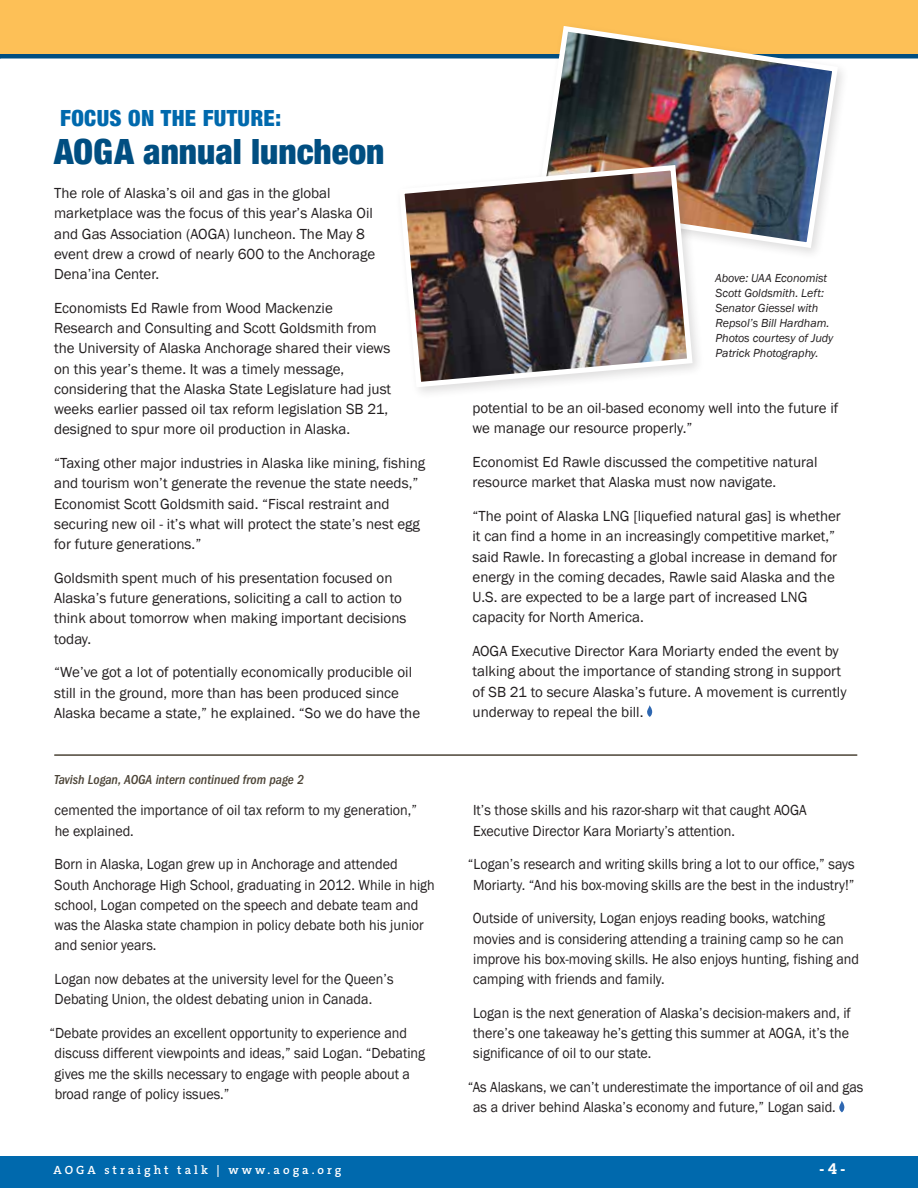
<style>
.page{position:relative;width:918px;height:1188px;background:#fff}
.page>*{position:absolute;margin:0;border:0;box-sizing:border-box;transform-origin:0 0}
.t1{font:37.5px "Sans Black Condensed DTC";color:#004e81}
.t2{font:24px "Sans Black Condensed DTC";color:#0069ad}
.t3{font:15px/20.2px "Franklin Gothic";color:#231f20}
.t4{font:15px/20.2px "Franklin Gothic";color:#231f20;scale:.94 1}
.t5{font:600 15px "Lubalin Graph";color:#fff}
.t6{font:italic 500 condensed 13.5px "Franklin Gothic";color:#4c4437}
.t7{font:italic 12px/15px "Franklin Gothic";letter-spacing:-.005em;color:#231f20}
.t8{font:600 12px "The Serif";letter-spacing:.25em;color:#fff}
</style>
<div class="page">
<hr style="left:0;top:56px;width:1px;height:1130px;background:#f4ece5">
<div style="left:0;top:0;width:918px;height:57px;background:#fdc057"></div>
<hr style="left:0;top:54px;width:918px;height:4px;background:#004e81">
<div style="left:0;top:1156px;width:918px;height:32px;background:#0069ad"></div>
<svg style="left:839px;top:1101px;width:5px;height:11px"></svg>
<hr style="left:55px;top:754px;width:802px;height:2px;background:#4c4437">
<div style="left:532px;top:21px;width:318px;height:239px;background:#231f20;opacity:.15"></div>
<img style="left:534px;top:23px;width:307px;height:228px">
<div style="left:394px;top:160px;width:311px;height:240px;background:#231f20;opacity:.15"></div>
<img style="left:396px;top:162px;width:299px;height:228px">
<svg style="left:647px;top:705px;width:5px;height:12px"></svg>
<h2 class="t2" style="left:60px;top:104px;width:25px">Focus</h2>
<h2 class="t2" style="left:128px;top:104px;width:46px">on the</h2>
<h2 class="t2" style="left:203px;top:104px;width:13px">future</h2>
<h2 class="t2" style="left:275px;top:104px;width:8px">:</h2>
<h1 class="t1" style="left:54px;top:129px;width:332px">AOGA annual luncheon</h1>
<p class="t3" style="left:54px;top:183px;width:323px">The role of Alaska’s oil and gas in the global marketplace was the focus of this year’s Alaska Oil and Gas Association (AOGA) luncheon. The May 8 event drew a crowd of nearly 600 to the Anchorage Dena’ina Center.</p>
<p class="t3" style="left:54px;top:298px;width:339px">Economists Ed Rawle from Wood Mackenzie Research and Consulting and Scott Goldsmith from the University of Alaska Anchorage shared their views on this year’s theme. It was a timely message, considering that the Alaska State Legislature had just weeks earlier passed oil tax reform legislation SB 21, designed to spur more oil production in Alaska.</p>
<p class="t3" style="left:54px;top:453px;width:373px">“Taxing other major industries in Alaska like mining, fishing and tourism won’t generate the revenue the state needs,” Economist Scott Goldsmith said. “Fiscal restraint and securing new oil - it’s what will protect the state’s nest egg for future generations.”</p>
<p class="t3" style="left:54px;top:568px;width:354px">Goldsmith spent much of his presentation focused on Alaska’s future generations, soliciting a call to action to think about tomorrow when making important decisions today.</p>
<p class="t3" style="left:54px;top:662px;width:368px">“We’ve got a lot of potentially economically producible oil still in the ground, more than has been produced since<br>Alaska became a state,” he explained. “So we do have the</p>
<p class="t6" style="left:54px;top:772px;width:252px">Tavish Logan, AOGA intern continued from page 2</p>
<p class="t4" style="left:55px;top:801px;width:387px">cemented the importance of oil tax reform to my generation,” he explained.</p>
<p class="t4" style="left:55px;top:855px;width:406px">Born in Alaska, Logan grew up in Anchorage and attended South Anchorage High School, graduating in 2012. While in high school, Logan competed on the speech and debate team and was the Alaska state champion in policy debate both his junior and senior years.</p>
<p class="t4" style="left:55px;top:969px;width:362px">Logan now debates at the university level for the Queen’s<br>Debating Union, the oldest debating union in Canada.</p>
<p class="t4" style="left:55px;top:1023px;width:396px;text-indent:-5px">“Debate provides an excellent opportunity to experience and discuss different viewpoints and ideas,” said Logan. “Debating gives me the skills necessary to engage with people about a broad range of policy issues.”</p>
<p class="t7" style="left:715px;top:271px;width:120px">Above: UAA Economist<br>Scott Goldsmith. Left:<br>Senator Giessel with<br>Repsol’s Bill Hardham.<br>Photos courtesy of Judy<br>Patrick Photography.</p>
<p class="t3" style="left:473px;top:398px;width:367px">potential to be an oil-based economy well into the future if we manage our resource properly.”</p>
<p class="t3" style="left:473px;top:452px;width:347px">Economist Ed Rawle discussed the competitive natural resource market that Alaska must now navigate.</p>
<p class="t3" style="left:473px;top:506px;width:370px">“The point of Alaska LNG [liquefied natural gas] is whether it can find a home in an increasingly competitive market,” said Rawle. In forecasting a global increase in demand for energy in the coming decades, Rawle said Alaska and the U.S. are expected to be a large part of increased LNG capacity for North America.</p>
<p class="t3" style="left:473px;top:641px;width:376px">AOGA Executive Director Kara Moriarty ended the event by talking about the importance of standing strong in support of SB 21 to secure Alaska’s future. A movement is currently underway to repeal the bill.</p>
<p class="t4" style="left:473px;top:801px;width:357px">It’s those skills and his razor-sharp wit that caught AOGA<br>Executive Director Kara Moriarty’s attention.</p>
<p class="t4" style="left:468px;top:855px;width:413px;text-align:center">“Logan’s research and writing skills bring a lot to our office,” says<br>Moriarty. “And his box-moving skills are the best in the industry!”</p>
<p class="t4" style="left:473px;top:909px;width:413px">Outside of university, Logan enjoys reading books, watching movies and is considering attending a training camp so he can improve his box-moving skills. He also enjoys hunting, fishing and camping with friends and family.</p>
<p class="t4" style="left:473px;top:1003px;width:403px;text-align:justify">Logan is the next generation of Alaska’s decision-makers and, if there’s one takeaway he’s getting this summer at AOGA, it’s the significance of oil to our state.</p>
<p class="t4" style="left:473px;top:1077px;width:417px;text-indent:-5px">“As Alaskans, we can’t underestimate the importance of oil and gas as a driver behind Alaska’s economy and future,” Logan said.</p>
<p class="t8" style="left:54px;top:1160px;width:290px">AOGA straight talk | www.aoga.org</p>
<p class="t5" style="left:820px;top:1159px;width:27px">-4-</p>
</div>
